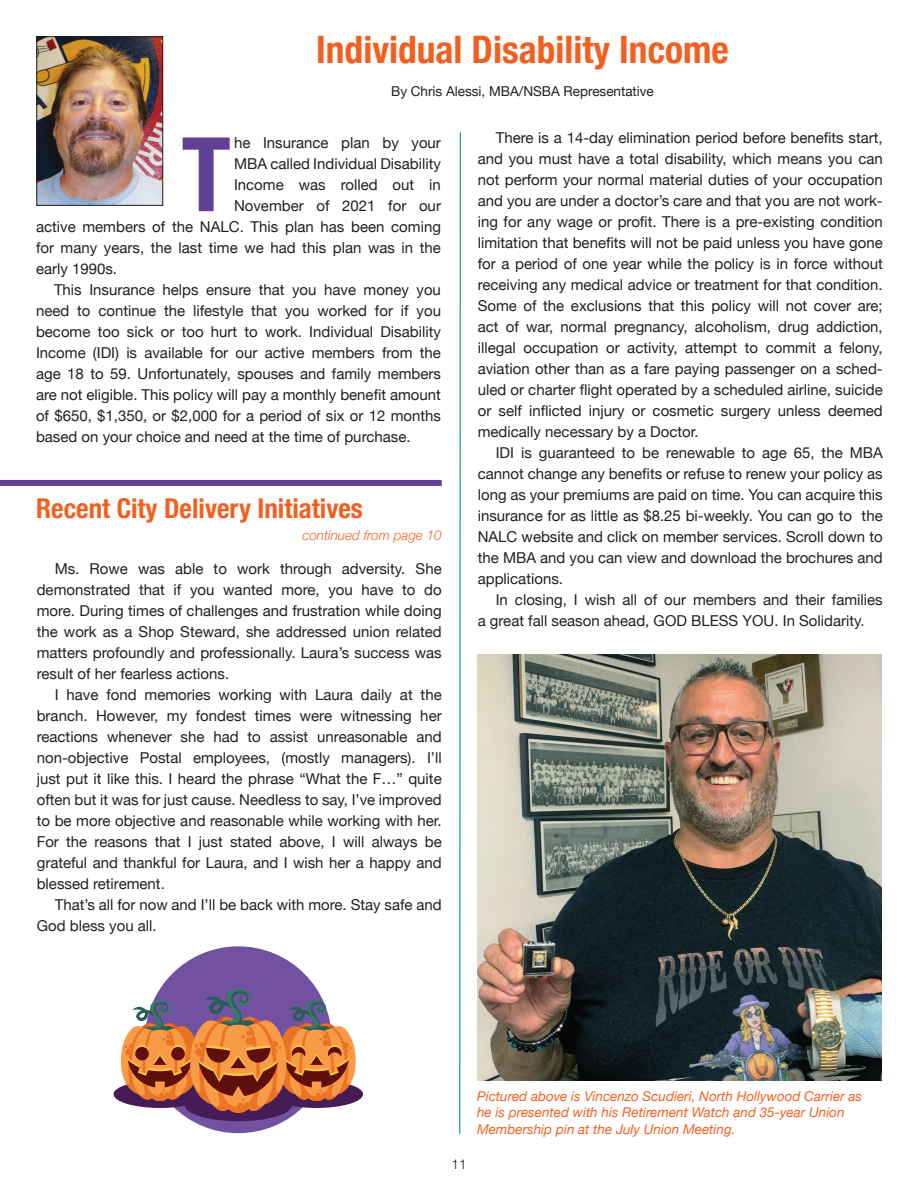
<style>
.page{position:relative;width:918px;height:1188px;background:#fff}
.page>*{position:absolute;margin:0;border:0;box-sizing:border-box;transform-origin:0 0}
.t1{font:700 condensed 103.2px "Helvetica Neue";color:#624096}
.t2{font:700 condensed 37.8px "Helvetica Neue";color:#f26021}
.t3{font:700 condensed 27.3px "Helvetica Neue";color:#f26021}
.t4{font:15px/21px "Helvetica Neue";color:#231f20;text-align:justify}
.t5{font:13.65px "Helvetica Neue";color:#231f20}
.t6{font:italic 13.5px/16.5px "Helvetica Neue";color:#f26021}
.t7{font:italic 300 13.5px "Helvetica Neue";color:#f26021}
.t8{font:300 13.5px "Helvetica Neue";color:#231f20}
</style>
<div class="page">
<img style="left:38px;top:38px;width:123px;height:166px">
<div style="left:36px;top:36px;width:127px;height:170px;border:1px solid #231f20"></div>
<svg style="left:459px;top:132px;width:2px;height:1002px;background:#6fcb9b"></svg>
<div style="left:0;top:480px;width:442px;height:6px;background:#624096"></div>
<img style="left:477px;top:654px;width:405px;height:427px">
<div style="left:145px;top:946px;width:187px;height:187px;background:#7351a1;border-radius:50%"></div>
<div style="left:185px;top:1089px;width:107px;height:32px;background:#471c56;border-radius:50%"></div>
<svg style="left:119px;top:984px;width:239px;height:133px"></svg>
<h2 class="t2" style="left:316px;top:19px;width:414px">Individual Disability Income</h2>
<p class="t5" style="left:391px;top:82px;width:264px">By Chris Alessi, MBA/NSBA Representative</p>
<h1 class="t1" style="left:181px;top:89px;width:51px">T</h1>
<p class="t4" style="left:234px;top:133px;width:208px">he Insurance plan by your</p>
<p class="t4" style="left:234px;top:154px;width:208px">MBA called Individual Disability</p>
<p class="t4" style="left:234px;top:175px;width:208px">Income was rolled out in</p>
<p class="t4" style="left:234px;top:196px;width:208px">November of 2021 for our</p>
<p class="t4" style="left:36px;top:217px;width:407px">active members of the NALC. This plan has been coming</p>
<p class="t4" style="left:36px;top:238px;width:406px">for many years, the last time we had this plan was in the</p>
<p class="t4" style="left:36px;top:259px;width:83px">early 1990s.</p>
<p class="t4" style="left:54px;top:280px;width:388px">This Insurance helps ensure that you have money you</p>
<p class="t4" style="left:36px;top:301px;width:407px">need to continue the lifestyle that you worked for if you</p>
<p class="t4" style="left:36px;top:322px;width:406px">become too sick or too hurt to work. Individual Disability</p>
<p class="t4" style="left:36px;top:343px;width:406px">Income (IDI) is available for our active members from the</p>
<p class="t4" style="left:36px;top:364px;width:407px">age 18 to 59. Unfortunately, spouses and family members</p>
<p class="t4" style="left:36px;top:385px;width:407px">are not eligible. This policy will pay a monthly benefit amount</p>
<p class="t4" style="left:36px;top:406px;width:406px">of $650, $1,350, or $2,000 for a period of six or 12 months</p>
<p class="t4" style="left:36px;top:427px;width:376px">based on your choice and need at the time of purchase.</p>
<h3 class="t3" style="left:36px;top:486px;width:328px">Recent City Delivery Initiatives</h3>
<p class="t7" style="left:302px;top:524px;width:141px">continued from page 10</p>
<p class="t4" style="left:37px;top:559px;width:407px;text-indent:18px">Ms. Rowe was able to work through adversity. She demonstrated that if you wanted more, you have to do more. During times of challenges and frustration while doing the work as a Shop Steward, she addressed union related matters profoundly and professionally. Laura’s success was result of her fearless actions.</p>
<p class="t4" style="left:37px;top:685px;width:407px;text-indent:18px">I have fond memories working with Laura daily at the branch. However, my fondest times were witnessing her reactions whenever she had to assist unreasonable and non-objective Postal employees, (mostly managers). I’ll just put it like this. I heard the phrase “What the F…” quite often but it was for just cause. Needless to say, I’ve improved to be more objective and reasonable while working with her.<br>For the reasons that I just stated above, I will always be grateful and thankful for Laura, and I wish her a happy and blessed retirement.</p>
<p class="t4" style="left:37px;top:895px;width:407px;text-indent:18px">That’s all for now and I’ll be back with more. Stay safe and<br>God bless you all.</p>
<p class="t4" style="left:478px;top:128px;width:407px;text-indent:18px">There is a 14-day elimination period before benefits start, and you must have a total disability, which means you can not perform your normal material duties of your occupation and you are under a doctor’s care and that you are not work&shy;ing for any wage or profit. There is a pre-existing condition limitation that benefits will not be paid unless you have gone for a period of one year while the policy is in force without receiving any medical advice or treatment for that condition.<br>Some of the exclusions that this policy will not cover are; act of war, normal pregnancy, alcoholism, drug addiction, illegal occupation or activity, attempt to commit a felony, aviation other than as a fare paying passenger on a sched&shy;uled or charter flight operated by a scheduled airline, suicide or self inflicted injury or cosmetic surgery unless deemed medically necessary by a Doctor.</p>
<p class="t4" style="left:478px;top:443px;width:407px;text-indent:18px">IDI is guaranteed to be renewable to age 65, the MBA cannot change any benefits or refuse to renew your policy as long as your premiums are paid on time. You can acquire this insurance for as little as $8.25 bi-weekly. You can go to the NALC website and click on member services. Scroll down to the MBA and you can view and download the brochures and applications.</p>
<p class="t4" style="left:478px;top:590px;width:407px;text-indent:18px">In closing, I wish all of our members and their families a great fall season ahead, GOD BLESS YOU. In Solidarity.</p>
<p class="t8" style="left:451px;top:1153px;width:17px">11</p>
<p class="t6" style="left:477px;top:1089px;width:387px">Pictured above is Vincenzo Scudieri, North Hollywood Carrier as he is presented with his Retirement Watch and 35-year Union<br>Membership pin at the July Union Meeting.</p>
</div>
